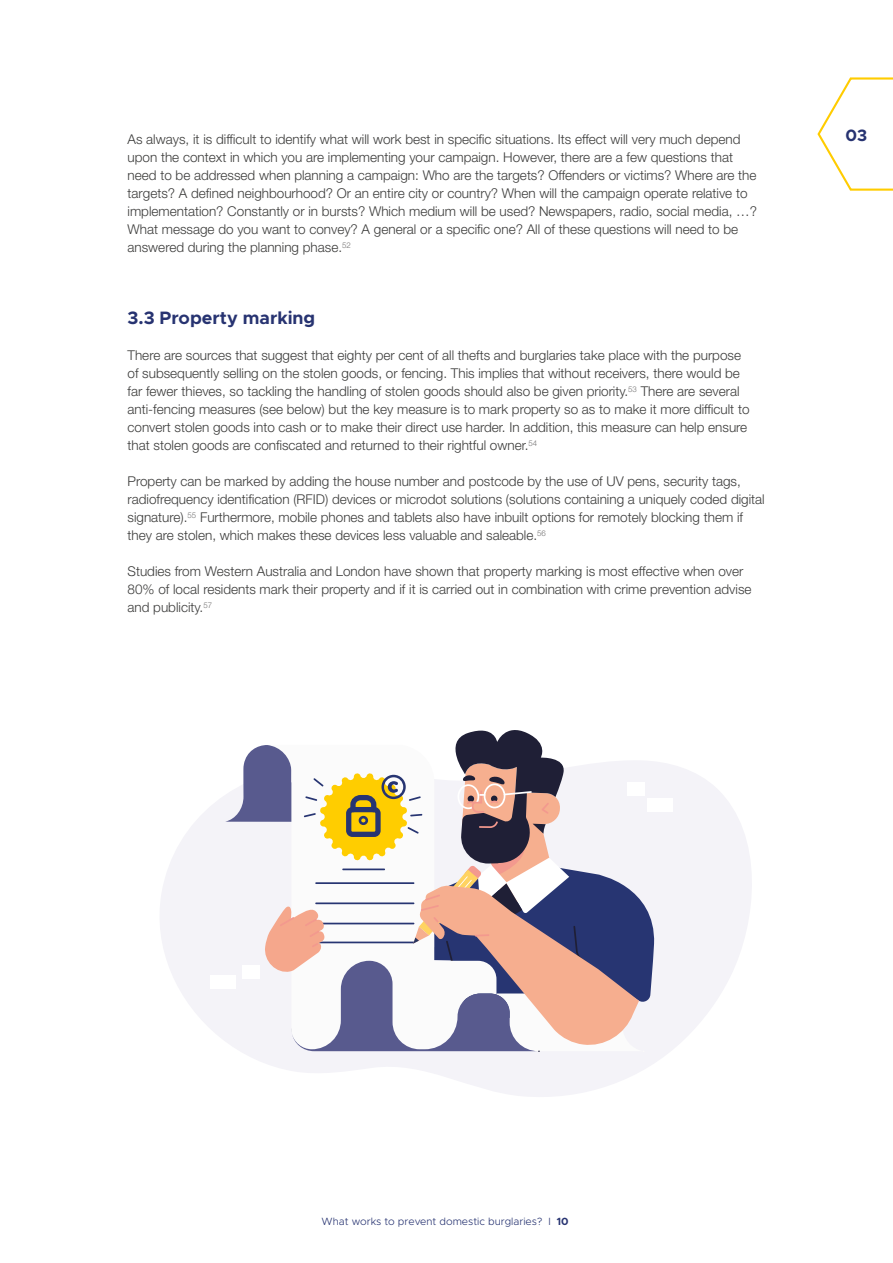
<style>
.page{position:relative;width:893px;height:1263px;background:#fff}
.page>*{position:absolute;margin:0;border:0;box-sizing:border-box;transform-origin:0 0}
.t1{font:700 18px "Metropolis";color:#273371}
.t2{font:700 16.5px "Metropolis";color:#273371}
.t3{font:300 13.5px/18px "Helvetica Neue LT Std";color:#3c3c3b}
.t4{font:300 10.5px "Metropolis";color:#273371}
.s1{font-weight:700}
</style>
<div class="page">
<svg style="left:160px;top:762px;width:592px;height:335px;fill:#f4f3f8"></svg>
<div style="left:210px;top:976px;width:26px;height:13px;background:#fff"></div>
<div style="left:647px;top:798px;width:25px;height:13px;background:#fff"></div>
<svg style="left:225px;top:730px;width:431px;height:322px"></svg>
<div style="left:359px;top:816px;width:9px;height:9px;border:3px solid #273572;border-radius:50%"></div>
<svg style="left:817px;top:77px;width:76px;height:114px"></svg>
<p class="t3" style="left:128px;top:130px;width:631px">As always, it is difficult to identify what will work best in specific situations. Its effect will very much depend upon the context in which you are implementing your campaign. However, there are a few questions that need to be addressed when planning a campaign: Who are the targets? Offenders or victims? Where are the targets? A defined neighbourhood? Or an entire city or country? When will the campaign operate relative to implementation? Constantly or in bursts? Which medium will be used? Newspapers, radio, social media, …?<br>What message do you want to convey? A general or a specific one? All of these questions will need to be answered during the planning phase.<sup>52</sup></p>
<h1 class="t1" style="left:128px;top:306px;width:189px">3.3 Property marking</h1>
<p class="t3" style="left:128px;top:346px;width:623px">There are sources that suggest that eighty per cent of all thefts and burglaries take place with the purpose of subsequently selling on the stolen goods, or fencing. This implies that without receivers, there would be far fewer thieves, so tackling the handling of stolen goods should also be given priority.<sup>53</sup> There are several anti-fencing measures (see below) but the key measure is to mark property so as to make it more difficult to convert stolen goods into cash or to make their direct use harder. In addition, this measure can help ensure that stolen goods are confiscated and returned to their rightful owner.<sup>54</sup></p>
<p class="t3" style="left:128px;top:472px;width:639px">Property can be marked by adding the house number and postcode by the use of UV pens, security tags, radiofrequency identification (RFID) devices or microdot solutions (solutions containing a uniquely coded digital signature).<sup>55</sup> Furthermore, mobile phones and tablets also have inbuilt options for remotely blocking them if they are stolen, which makes these devices less valuable and saleable.<sup>56</sup></p>
<p class="t3" style="left:128px;top:562px;width:625px">Studies from Western Australia and London have shown that property marking is most effective when over<br>80% of local residents mark their property and if it is carried out in combination with crime prevention advise and publicity.<sup>57</sup></p>
<p class="t2" style="left:845px;top:124px;width:23px">03</p>
<p class="t4" style="left:322px;top:1214px;width:248px">What works to prevent domestic burglaries? I <span class="s1">10</span></p>
</div>
